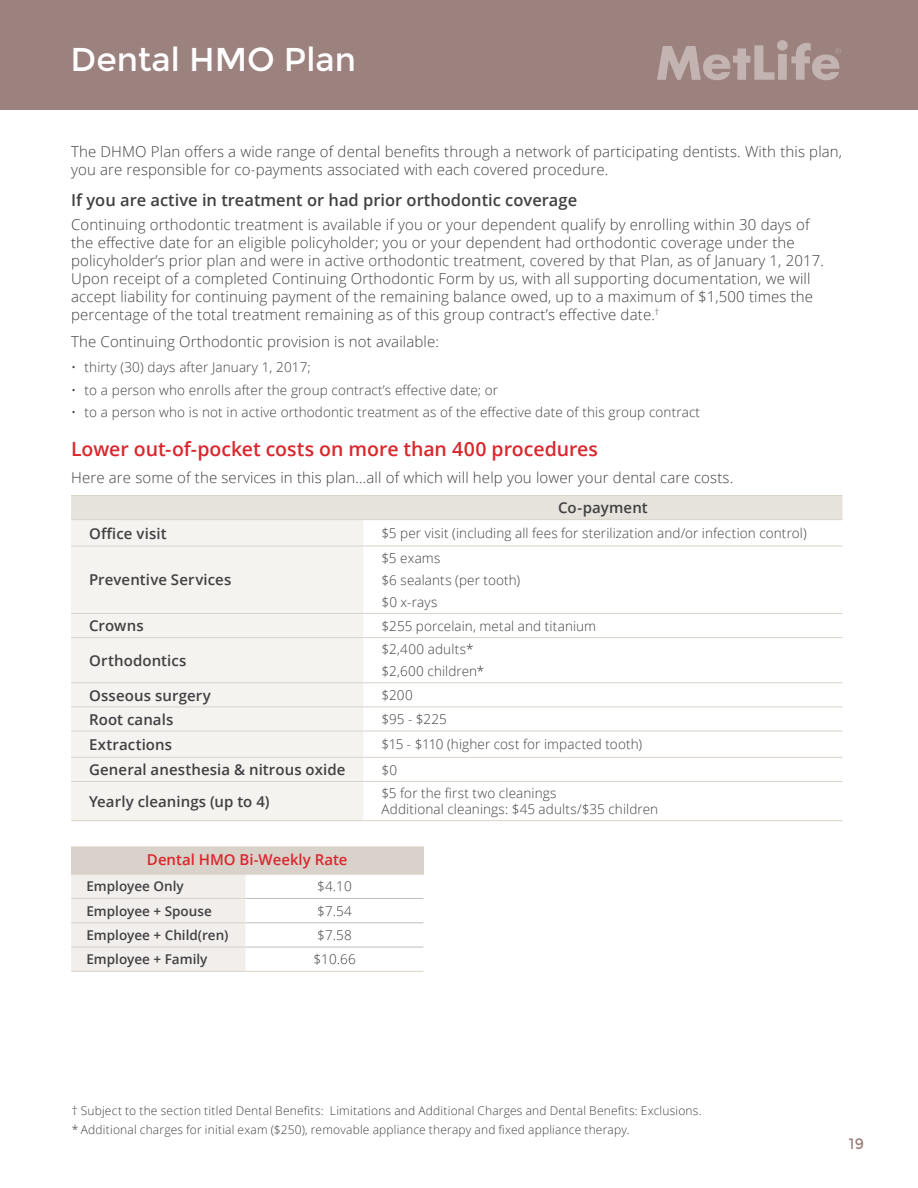
<style>
.page{position:relative;width:918px;height:1188px;background:#fff}
.page>*{position:absolute;margin:0;border:0;box-sizing:border-box;transform-origin:0 0}
.t1{font:33px "Montserrat";color:#fff}
.t2{font:600 19.5px "Open Sans";letter-spacing:-.005em;color:#d9272d}
.t3{font:600 16.5px "Open Sans";color:#414042}
.t4{font:300 15px/18px "Open Sans";letter-spacing:.01em;color:#414042}
.t5{font:600 15px "Open Sans";letter-spacing:.005em;color:#414042}
.t6{font:600 15px "Open Sans";color:#d9272d}
.t7{font:15px "Montserrat";color:#9c827f}
.t8{font:300 13.5px/22.2px "Open Sans";letter-spacing:.01em;color:#414042}
.t9{font:600 13.5px "Open Sans";color:#414042}
.t10{font:300 12px/19.5px "Open Sans";letter-spacing:.015em;color:#414042}
</style>
<div class="page">
<div style="left:0;top:0;width:918px;height:110px;background:#9c827f"></div>
<div style="left:71px;top:496px;width:771px;height:23px;background:#e6e2dc"></div>
<div style="left:71px;top:520px;width:293px;height:300px;background:#f5f3f0"></div>
<svg style="left:364px;top:545px;width:478px;height:212px"></svg>
<hr style="left:71px;top:519px;width:293px;height:1px;background:#d9d2ca">
<hr style="left:364px;top:519px;width:478px;height:1px;background:#d9d2ca">
<hr style="left:364px;top:546px;width:478px;height:1px;background:#d9d2ca">
<hr style="left:71px;top:637px;width:293px;height:1px;background:#d9d2ca">
<hr style="left:364px;top:637px;width:478px;height:1px;background:#d9d2ca">
<hr style="left:364px;top:682px;width:478px;height:1px;background:#d9d2ca">
<hr style="left:71px;top:731px;width:293px;height:1px;background:#d9d2ca">
<hr style="left:364px;top:731px;width:478px;height:1px;background:#d9d2ca">
<hr style="left:364px;top:757px;width:478px;height:1px;background:#d9d2ca">
<hr style="left:71px;top:546px;width:293px;height:1px;background:#d9d2ca">
<hr style="left:71px;top:613px;width:293px;height:1px;background:#d9d2ca">
<hr style="left:71px;top:682px;width:293px;height:1px;background:#d9d2ca">
<hr style="left:71px;top:707px;width:293px;height:1px;background:#d9d2ca">
<hr style="left:71px;top:757px;width:293px;height:1px;background:#d9d2ca">
<hr style="left:71px;top:781px;width:293px;height:1px;background:#d9d2ca">
<hr style="left:71px;top:820px;width:293px;height:1px;background:#d9d2ca">
<hr style="left:71px;top:495px;width:293px;height:1px;background:#d9d2ca">
<hr style="left:364px;top:495px;width:478px;height:1px;background:#d9d2ca">
<hr style="left:364px;top:613px;width:478px;height:1px;background:#d9d2ca">
<hr style="left:364px;top:707px;width:478px;height:1px;background:#d9d2ca">
<hr style="left:364px;top:781px;width:478px;height:1px;background:#d9d2ca">
<hr style="left:364px;top:820px;width:478px;height:1px;background:#d9d2ca">
<div style="left:71px;top:847px;width:352px;height:27px;background:#d9d2ca"></div>
<svg style="left:71px;top:875px;width:352px;height:96px"></svg>
<hr style="left:246px;top:898px;width:177px;height:1px;background:#bcbec0">
<hr style="left:246px;top:923px;width:177px;height:1px;background:#bcbec0">
<hr style="left:246px;top:947px;width:177px;height:1px;background:#bcbec0">
<hr style="left:71px;top:874px;width:175px;height:1px;background:#d9d2ca">
<hr style="left:71px;top:898px;width:175px;height:1px;background:#d9d2ca">
<hr style="left:71px;top:922px;width:175px;height:1px;background:#d9d2ca">
<hr style="left:71px;top:947px;width:175px;height:1px;background:#d9d2ca">
<hr style="left:71px;top:971px;width:175px;height:1px;background:#d9d2ca">
<hr style="left:246px;top:971px;width:177px;height:1px;background:#d9d2ca">
<hr style="left:246px;top:874px;width:177px;height:1px;background:#d9d2ca">
<div style="left:777px;top:40px;width:11px;height:11px;background:#c3b3b1;border-radius:50%"></div>
<svg style="left:657px;top:43px;width:184px;height:37px"></svg>
<h1 class="t1" style="left:71px;top:40px;width:287px">Dental HMO Plan</h1>
<p class="t4" style="left:71px;top:142px;width:773px">The DHMO Plan offers a wide range of dental benefits through a network of participating dentists. With this plan, you are responsible for co-payments associated with each covered procedure.</p>
<p class="t3" style="left:71px;top:189px;width:508px">If you are active in treatment or had prior orthodontic coverage</p>
<p class="t4" style="left:71px;top:215px;width:755px">Continuing orthodontic treatment is available if you or your dependent qualify by enrolling within 30 days of the effective date for an eligible policyholder; you or your dependent had orthodontic coverage under the policyholder’s prior plan and were in active orthodontic treatment, covered by that Plan, as of January 1, 2017.<br>Upon receipt of a completed Continuing Orthodontic Form by us, with all supporting documentation, we will accept liability for continuing payment of the remaining balance owed, up to a maximum of $1,500 times the percentage of the total treatment remaining as of this group contract’s effective date.<sup>†</sup></p>
<p class="t4" style="left:71px;top:332px;width:370px">The Continuing Orthodontic provision is not available:</p>
<p class="t8" style="left:71px;top:356px;width:241px">• thirty (30) days after January 1, 2017;</p>
<p class="t8" style="left:71px;top:379px;width:429px">• to a person who enrolls after the group contract’s effective date; or</p>
<p class="t8" style="left:71px;top:401px;width:631px">• to a person who is not in active orthodontic treatment as of the effective date of this group contract</p>
<h2 class="t2" style="left:71px;top:435px;width:529px">Lower out-of-pocket costs on more than 400 procedures</h2>
<p class="t4" style="left:71px;top:468px;width:664px">Here are some of the services in this plan…all of which will help you lower your dental care costs.</p>
<p class="t5" style="left:558px;top:498px;width:91px">Co-payment</p>
<p class="t5" style="left:89px;top:523px;width:79px">Office visit</p>
<p class="t8" style="left:382px;top:522px;width:427px">$5 per visit (including all fees for sterilization and/or infection control)</p>
<p class="t5" style="left:89px;top:570px;width:144px">Preventive Services</p>
<p class="t8" style="left:382px;top:546px;width:140px">$5 exams<br>$6 sealants (per tooth) $0 x-rays</p>
<p class="t5" style="left:89px;top:616px;width:56px">Crowns</p>
<p class="t8" style="left:382px;top:614px;width:216px">$255 porcelain, metal and titanium</p>
<p class="t5" style="left:89px;top:650px;width:99px">Orthodontics</p>
<p class="t8" style="left:382px;top:638px;width:104px">$2,400 adults* $2,600 children*</p>
<p class="t5" style="left:89px;top:685px;width:123px">Osseous surgery</p>
<p class="t8" style="left:382px;top:684px;width:33px">$200</p>
<p class="t5" style="left:89px;top:709px;width:86px">Root canals</p>
<p class="t8" style="left:382px;top:708px;width:67px">$95 - $225</p>
<p class="t5" style="left:89px;top:734px;width:85px">Extractions</p>
<p class="t8" style="left:382px;top:733px;width:262px">$15 - $110 (higher cost for impacted tooth)</p>
<p class="t5" style="left:89px;top:759px;width:258px">General anesthesia &amp; nitrous oxide</p>
<p class="t8" style="left:382px;top:758px;width:17px">$0</p>
<p class="t5" style="left:89px;top:791px;width:182px">Yearly cleanings (up to 4)</p>
<p class="t8" style="left:382px;top:785px;width:278px;line-height:16.2px">$5 for the first two cleanings<br>Additional cleanings: $45 adults/$35 children</p>
<p class="t6" style="left:147px;top:849px;width:202px">Dental HMO Bi-Weekly Rate</p>
<p class="t9" style="left:86px;top:877px;width:99px">Employee Only</p>
<p class="t8" style="left:317px;top:875px;width:36px">$4.10</p>
<p class="t9" style="left:86px;top:902px;width:127px">Employee + Spouse</p>
<p class="t8" style="left:317px;top:899px;width:36px">$7.54</p>
<p class="t9" style="left:86px;top:926px;width:144px">Employee + Child(ren)</p>
<p class="t8" style="left:317px;top:924px;width:36px">$7.58</p>
<p class="t9" style="left:86px;top:950px;width:123px">Employee + Family</p>
<p class="t8" style="left:313px;top:948px;width:44px">$10.66</p>
<p class="t10" style="left:72px;top:1100px;width:631px">† Subject to the section titled Dental Benefits: Limitations and Additional Charges and Dental Benefits: Exclusions. * Additional charges for initial exam ($250), removable appliance therapy and fixed appliance therapy.</p>
<p class="t7" style="left:849px;top:1135px;width:17px">19</p>
</div>
